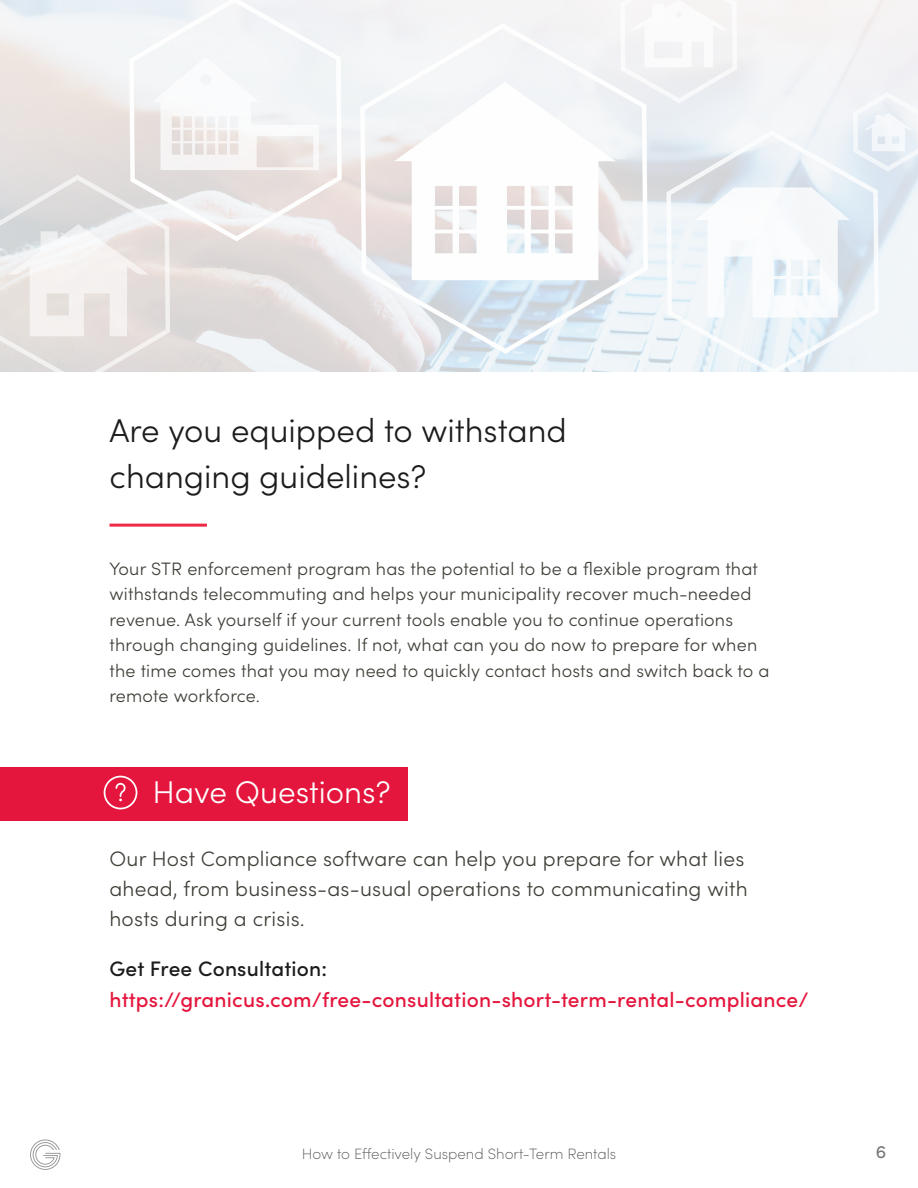
<style>
.page{position:relative;width:918px;height:1188px;background:#fff}
.page>*{position:absolute;margin:0;border:0;box-sizing:border-box;transform-origin:0 0}
.t1{font:300 33px/46.5px "Sofia Pro";color:#1c1c1c}
.t2{font:300 31.5px "Sofia Pro";color:#fff}
.t3{font:300 21px/30px "Sofia Pro";letter-spacing:.01em;color:#3f3f38}
.t4{font:500 21px "Sofia Pro";letter-spacing:.01em;color:#e5163d}
.t5{font:500 21px "Sofia Pro";letter-spacing:.01em;color:#1c1c1c}
.t6{font:300 18px/25.5px "Sofia Pro";letter-spacing:.01em;color:#3f3f38}
.t7{font:18px "Sofia Pro";color:#767576}
.t8{font:200 15px "Sofia Pro";color:#565657}
</style>
<div class="page">
<svg style="left:30px;top:1140px;width:30px;height:30px"></svg>
<hr style="left:110px;top:524px;width:97px;height:3px;background:#ee2845">
<div style="left:0;top:767px;width:407px;height:54px;background:#e5163d"></div>
<svg style="left:104px;top:776px;width:33px;height:33px"></svg>
<svg style="left:0;top:0;width:918px;height:372px;fill:#f0f2f5"></svg>
<h1 class="t1" style="left:110px;top:405px;width:459px">Are you equipped to withstand changing guidelines?</h1>
<p class="t6" style="left:110px;top:554px;width:661px">Your STR enforcement program has the potential to be a flexible program that withstands telecommuting and helps your municipality recover much-needed revenue. Ask yourself if your current tools enable you to continue operations through changing guidelines. If not, what can you do now to prepare for when the time comes that you may need to quickly contact hosts and switch back to a remote workforce.</p>
<h2 class="t2" style="left:153px;top:769px;width:239px">Have Questions?</h2>
<p class="t3" style="left:110px;top:843px;width:640px">Our Host Compliance software can help you prepare for what lies ahead, from business-as-usual operations to communicating with hosts during a crisis.</p>
<p class="t5" style="left:110px;top:953px;width:219px">Get Free Consultation:</p>
<p class="t4" style="left:110px;top:984px;width:701px">https://granicus.com/free-consultation-short-term-rental-compliance/</p>
<p class="t8" style="left:302px;top:1143px;width:316px">How to Effectively Suspend Short-Term Rentals</p>
<p class="t7" style="left:876px;top:1138px;width:12px">6</p>
</div>
